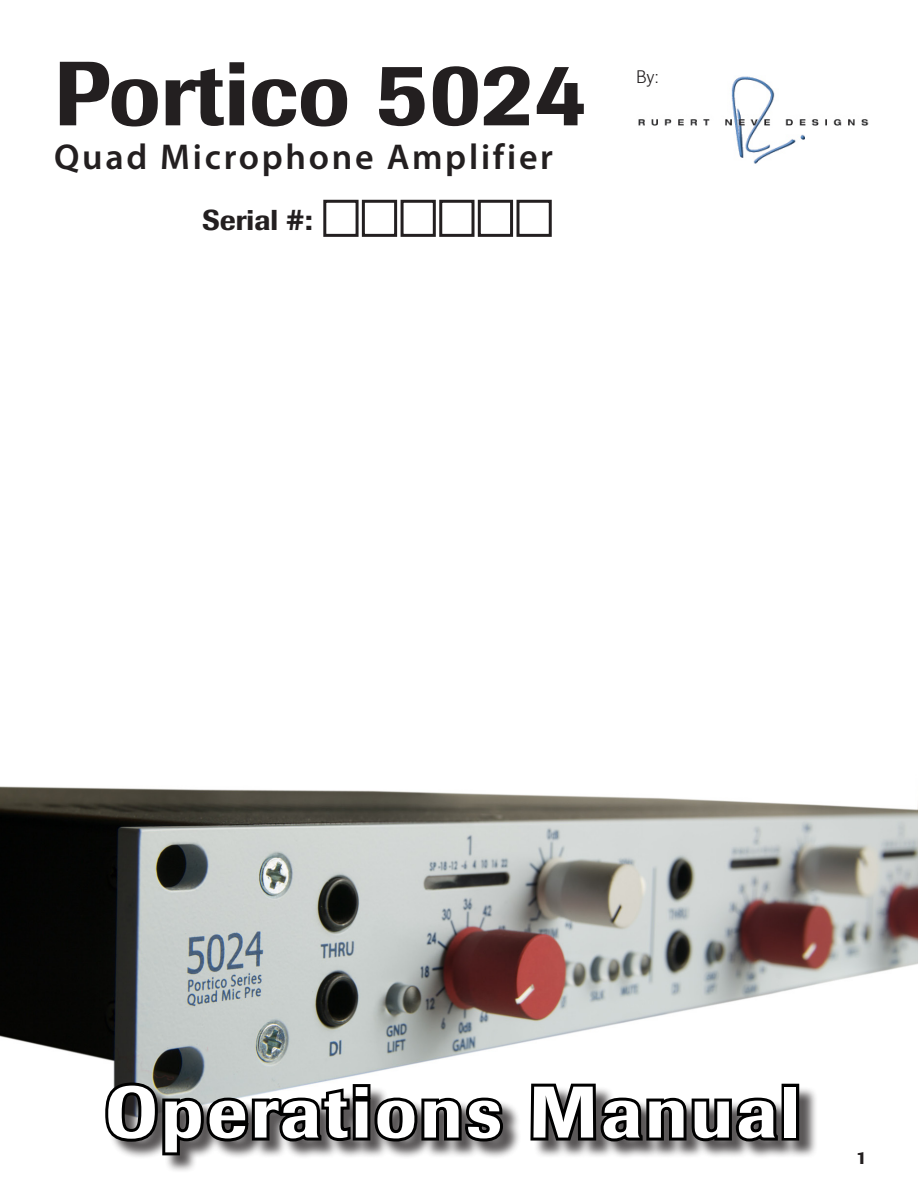
<style>
.page{position:relative;width:918px;height:1188px;background:#fff}
.page>*{position:absolute;margin:0;border:0;box-sizing:border-box;transform-origin:0 0}
.t1{font:500 90px "Imago";color:#231f20}
.t2{font:500 72px "Imago";letter-spacing:.05em;color:#fff}
.t3{font:600 36px "Myriad Pro";letter-spacing:.075em;color:#231f20}
.t4{font:500 28.5px "Imago";color:#231f20}
.t5{font:300 18px "Imago";color:#231f20}
.t6{font:500 18px "Imago";color:#231f20}
</style>
<div class="page">
<img style="left:0;top:786px;width:918px;height:299px">
<img style="left:638px;top:76px;width:231px;height:88px">
<div style="left:323px;top:200px;width:36px;height:37px;border:3px solid #231f20"></div>
<div style="left:362px;top:200px;width:35px;height:37px;border:3px solid #231f20"></div>
<div style="left:401px;top:200px;width:35px;height:37px;border:3px solid #231f20"></div>
<div style="left:439px;top:200px;width:36px;height:37px;border:3px solid #231f20"></div>
<div style="left:478px;top:200px;width:35px;height:37px;border:3px solid #231f20"></div>
<div style="left:517px;top:200px;width:35px;height:37px;border:3px solid #231f20"></div>
<div style="left:107px;top:1085px;width:711px;height:89px;background:#231f20;opacity:.75"></div>
<svg style="left:102px;top:1080px;width:404px;height:78px"></svg>
<svg style="left:527px;top:199px;width:72px;height:953px"></svg>
<svg style="left:595px;top:1094px;width:186px;height:52px;background:#4d4c4c"></svg>
<div style="left:782px;top:1084px;width:17px;height:57px;border:6px solid #000"></div>
<p class="t1" style="left:54px;top:39px;width:534px">Portico 5024</p>
<p class="t3" style="left:54px;top:134px;width:501px">Quad Microphone Amplifier</p>
<p class="t4" style="left:202px;top:203px;width:112px">Serial #:</p>
<p class="t5" style="left:636px;top:66px;width:24px">By:</p>
<p class="t2" style="left:105px;top:1069px;width:696px">Operations Manual</p>
<p class="t6" style="left:856px;top:1147px;width:12px">1</p>
</div>
